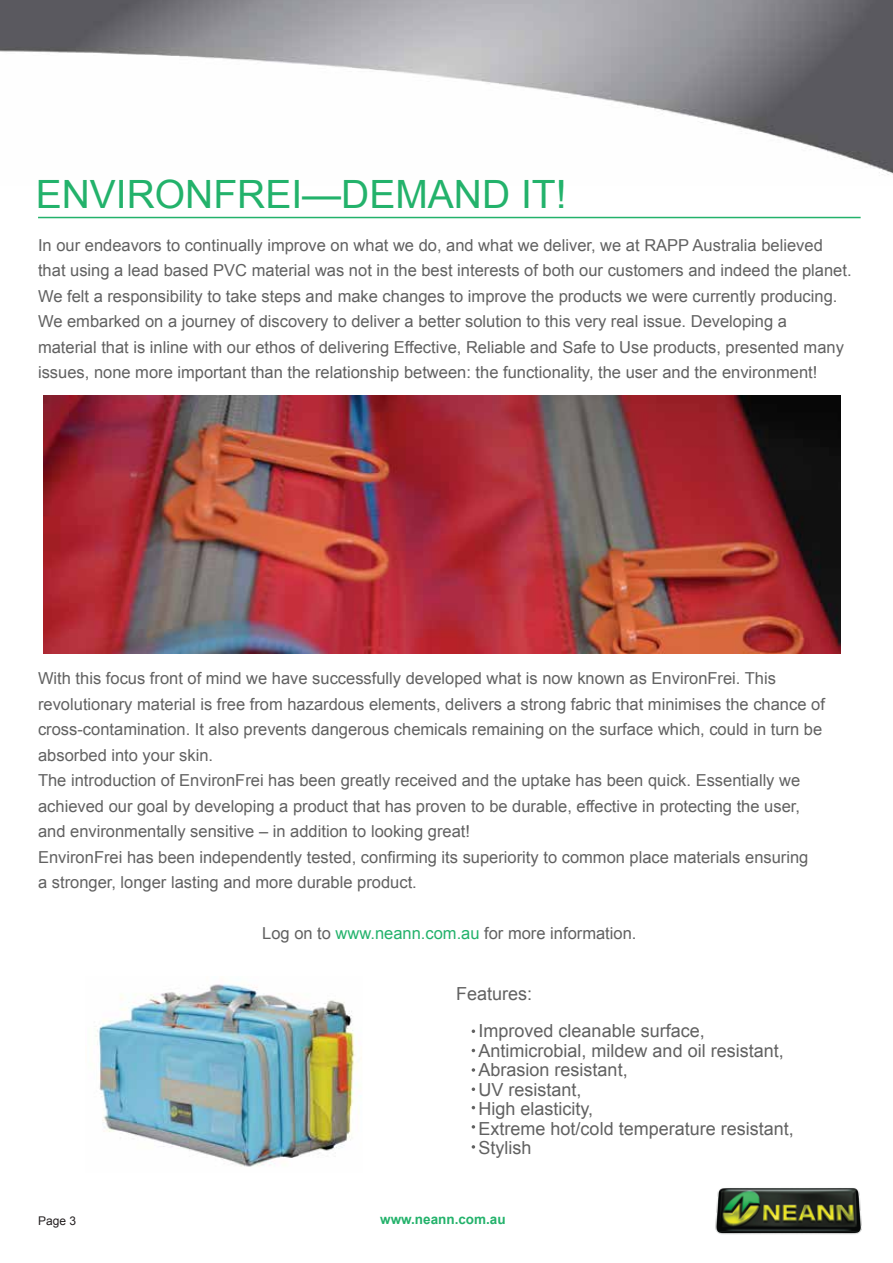
<style>
.page{position:relative;width:893px;height:1263px;background:#fff}
.page>*{position:absolute;margin:0;border:0;box-sizing:border-box;transform-origin:0 0}
.t1{font:39px "Arial";color:#23b26b}
.t2{font:18px/19.5px "Arial";color:#616161}
.t3{font:16.5px/25.5px "Arial";color:#616161}
.t4{font:700 13.5px "Arial";color:#23b26b}
.t5{font:12px "Arial";color:#231f20}
.s1{color:#23b26b}
</style>
<div class="page">
<img style="left:715px;top:1188px;width:147px;height:47px">
<hr style="left:38px;top:217px;width:823px;height:1px;background:#23b26b">
<img style="left:95px;top:984px;width:267px;height:183px">
<img style="left:43px;top:396px;width:798px;height:258px">
<svg style="left:472px;top:1029px;width:3px;height:4px"></svg>
<svg style="left:472px;top:1068px;width:3px;height:4px"></svg>
<svg style="left:472px;top:1087px;width:3px;height:4px"></svg>
<svg style="left:472px;top:1145px;width:3px;height:4px"></svg>
<img style="left:0;top:0;width:893px;height:175px">
<h1 class="t1" style="left:36px;top:169px;width:532px">ENVIRONFREI—DEMAND IT!</h1>
<p class="t3" style="left:38px;top:232px;width:815px">In our endeavors to continually improve on what we do, and what we deliver, we at RAPP Australia believed that using a lead based PVC material was not in the best interests of both our customers and indeed the planet.<br>We felt a responsibility to take steps and make changes to improve the products we were currently producing.<br>We embarked on a journey of discovery to deliver a better solution to this very real issue. Developing a<br>material that is inline with our ethos of delivering Effective, Reliable and Safe to Use products, presented many issues, none more important than the relationship between: the functionality, the user and the environment!</p>
<p class="t3" style="left:38px;top:666px;width:788px">With this focus front of mind we have successfully developed what is now known as EnvironFrei. This revolutionary material is free from hazardous elements, delivers a strong fabric that minimises the chance of cross-contamination. It also prevents dangerous chemicals remaining on the surface which, could in turn be absorbed into your skin.<br>The introduction of EnvironFrei has been greatly received and the uptake has been quick. Essentially we achieved our goal by developing a product that has proven to be durable, effective in protecting the user, and environmentally sensitive – in addition to looking great!<br>EnvironFrei has been independently tested, confirming its superiority to common place materials ensuring<br>a stronger, longer lasting and more durable product.</p>
<p class="t3" style="left:262px;top:921px;width:376px">Log on to <span class="s1">www.neann.com.au</span> for more information.</p>
<p class="t2" style="left:479px;top:975px;width:228px;line-height:37.5px;text-indent:-22px">Features:<br>Improved cleanable surface,</p>
<p class="t2" style="left:479px;top:1040px;width:317px">Antimicrobial, mildew and oil resistant,<br>Abrasion resistant,<br>UV resistant,<br>High elasticity,<br>Extreme hot/cold temperature resistant,<br>Stylish</p>
<p class="t5" style="left:38px;top:1213px;width:40px">Page 3</p>
<p class="t4" style="left:380px;top:1210px;width:127px">www.neann.com.au</p>
</div>
